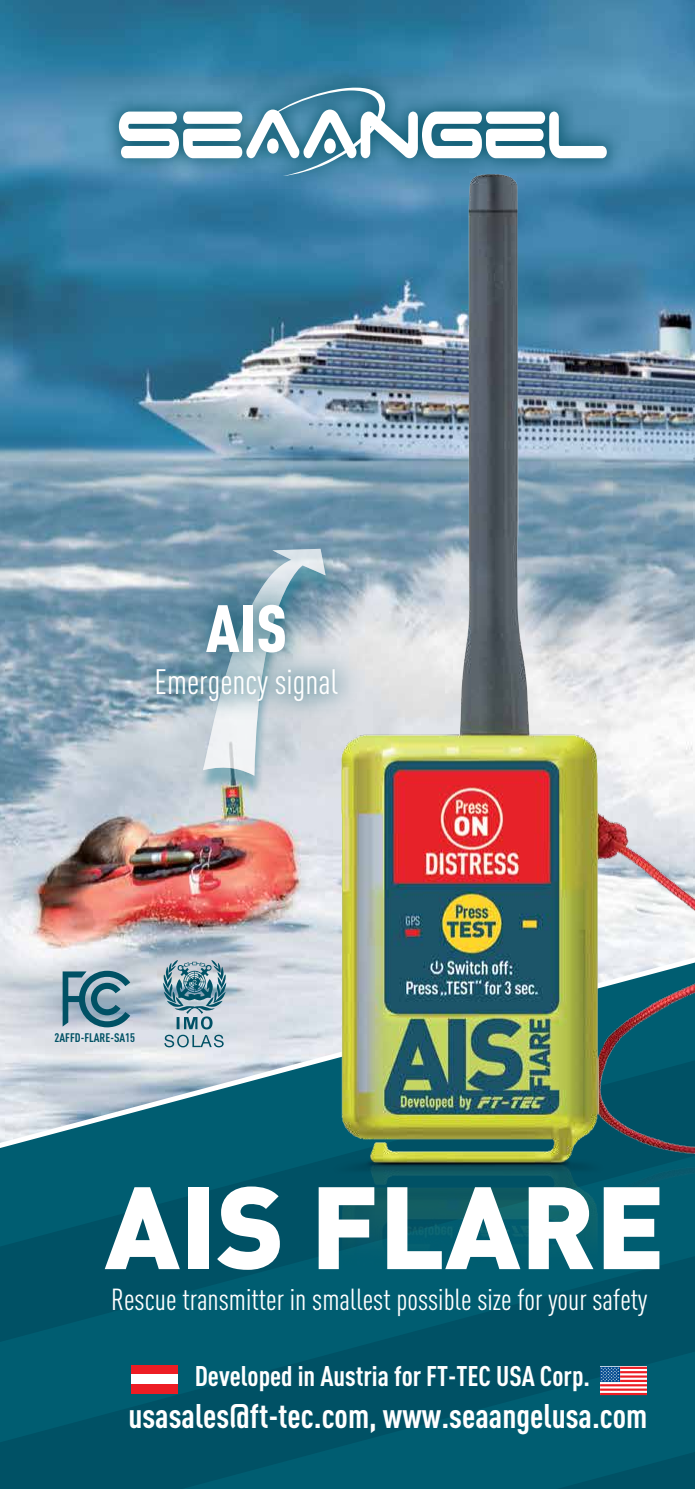
<style>
.page{position:relative;width:695px;height:1489px;background:#fff}
.page>*{position:absolute;margin:0;border:0;box-sizing:border-box;transform-origin:0 0}
.t1{font:900 115px "DIN";color:#fff}
.t2{font:900 65.75px "DIN Cond";color:#fff}
.t3{font:34.75px "DIN Cond";color:#fff}
.t4{font:700 33.75px "DIN Cond";color:#fff}
.t5{font:30px "DIN Cond";color:#fff}
.t6{font:700 28px "DIN Cond";color:#fff}
.t7{font:700 12.25px "DIN Cond";color:#005165}
</style>
<div class="page">
<svg style="left:0;top:1341px;width:694px;height:147px;background:#00566a"></svg>
<img style="left:0;top:0;width:694px;height:1341px">
<img style="left:298px;top:114px;width:396px;height:1177px">
<div style="left:100px;top:68px;width:525px;height:126px;background:#005165;opacity:.75"></div>
<svg style="left:119px;top:88px;width:487px;height:88px"></svg>
<div style="left:198px;top:555px;width:137px;height:241px;background:#005165;opacity:.75"></div>
<svg style="left:203px;top:549px;width:122px;height:226px"></svg>
<div style="left:131px;top:579px;width:231px;height:146px;background:#005165;opacity:.75"></div>
<svg style="left:163px;top:960px;width:63px;height:87px;background:#8baab6"></svg>
<svg style="left:63px;top:970px;width:67px;height:57px;background:#6590a0"></svg>
<div style="left:131px;top:1364px;width:47px;height:10px;background:#ed1d24"></div>
<div style="left:131px;top:1374px;width:47px;height:9px;background:#fff"></div>
<div style="left:131px;top:1383px;width:47px;height:10px;background:#ed1d24"></div>
<svg style="left:600px;top:1368px;width:47px;height:24px"></svg>
<svg style="left:600px;top:1366px;width:20px;height:15px"></svg>
<hr style="left:620px;top:1366px;width:27px;height:2px;background:#ed1d24">
<hr style="left:620px;top:1370px;width:27px;height:3px;background:#ed1d24">
<hr style="left:620px;top:1375px;width:27px;height:2px;background:#ed1d24">
<hr style="left:620px;top:1379px;width:27px;height:2px;background:#ed1d24">
<hr style="left:600px;top:1383px;width:47px;height:3px;background:#ed1d24">
<hr style="left:600px;top:1388px;width:47px;height:2px;background:#ed1d24">
<hr style="left:600px;top:1392px;width:47px;height:2px;background:#ed1d24">
<h2 class="t2" style="left:206px;top:587px;width:83px">AIS</h2>
<p class="t3" style="left:155px;top:661px;width:185px">Emergency signal</p>
<p class="t7" style="left:55px;top:1030px;width:82px">2AFFD-FLARE-SA15</p>
<h1 class="t1" style="left:105px;top:1150px;width:562px">AIS FLARE</h1>
<p class="t5" style="left:111px;top:1281px;width:537px">Rescue transmitter in smallest possible size for your safety</p>
<p class="t6" style="left:195px;top:1358px;width:397px">Developed in Austria for FT-TEC USA Corp.</p>
<p class="t4" style="left:128px;top:1394px;width:520px">usasales@ft-tec.com, www.seaangelusa.com</p>
</div>
